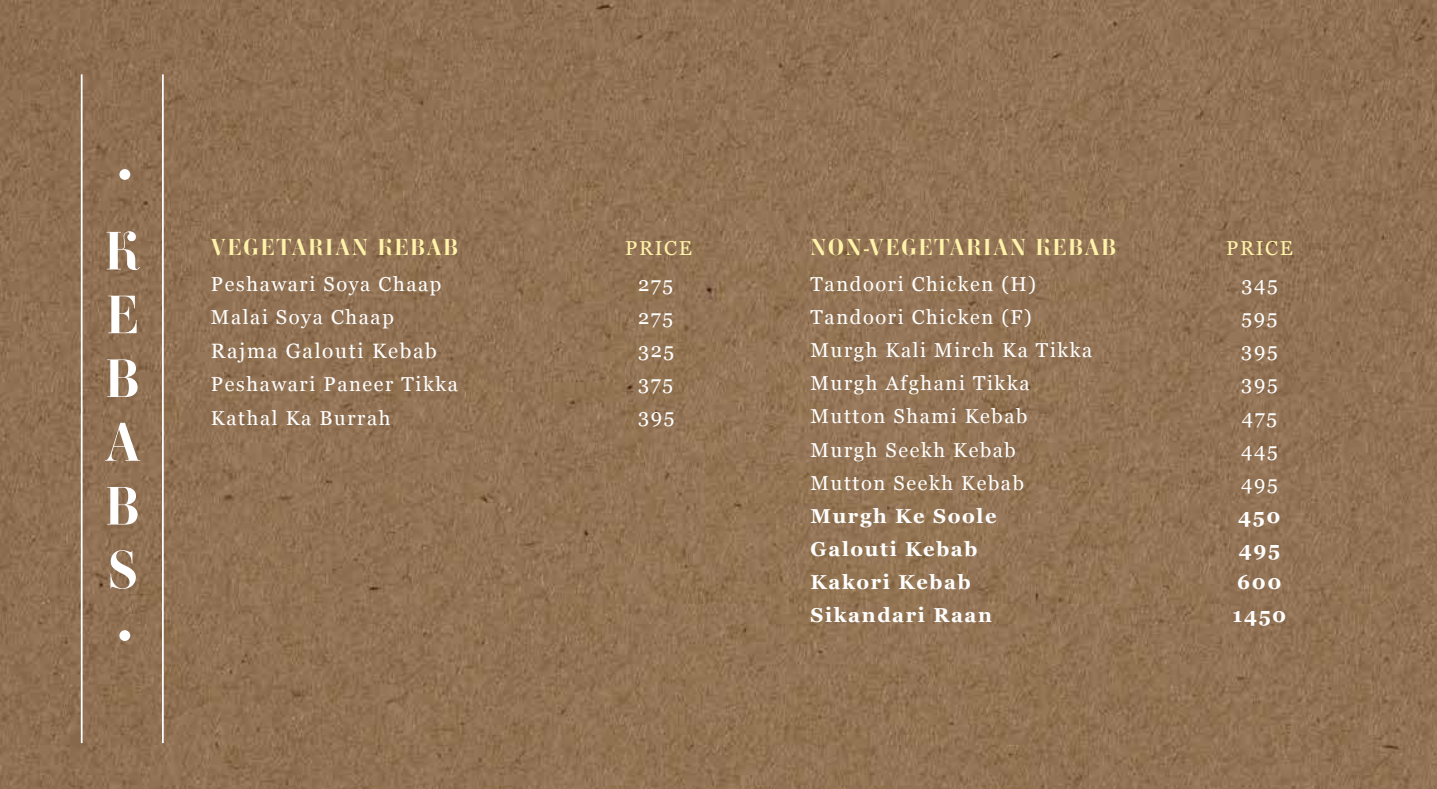
<style>
.page{position:relative;width:1437px;height:789px;background:#fff}
.page>*{position:absolute;margin:0;border:0;box-sizing:border-box;transform-origin:0 0}
.t1{font:700 53.2px/63.7px "Ambroise Std";color:#fff;text-align:justify}
.t2{font:700 22.75px "Ambroise Std";letter-spacing:.08em;color:#fff3a9}
.t3{font:20.82px "Georgia";letter-spacing:.08em;color:#fff}
.t4{font:20.12px/33.1px "Georgia";letter-spacing:.08em;color:#fff}
.t5{font:700 20.12px/33.1px "Georgia";letter-spacing:.08em;color:#fff}
.t6{font:20.12px "Georgia";letter-spacing:.08em;color:#fff3a9}
</style>
<div class="page">
<img style="left:0;top:0;width:1437px;height:789px">
<hr style="left:162px;top:74px;width:2px;height:669px;background:#fff">
<hr style="left:81px;top:74px;width:2px;height:669px;background:#fff">
<div style="left:119px;top:630px;width:11px;height:11px;background:#fff;border-radius:50%"></div>
<div style="left:119px;top:169px;width:11px;height:11px;background:#fff;border-radius:50%"></div>
<h1 class="t1" style="left:105px;top:219px;width:37px">K E B A B S</h1>
<p class="t2" style="left:211px;top:232px;width:249px">VEGETARIAN KEBAB</p>
<p class="t6" style="left:625px;top:233px;width:68px">PRICE</p>
<p class="t2" style="left:810px;top:232px;width:307px">NON-VEGETARIAN KEBAB</p>
<p class="t6" style="left:1226px;top:233px;width:68px">PRICE</p>
<p class="t4" style="left:211px;top:267px;width:232px">Peshawari Soya Chaap<br>Malai Soya Chaap</p>
<p class="t3" style="left:211px;top:336px;width:227px">Rajma Galouti Kebab</p>
<p class="t4" style="left:211px;top:367px;width:248px">Peshawari Paneer Tikka<br>Kathal Ka Burrah</p>
<p class="t4" style="left:638px;top:267px;width:38px;text-align:justify">275<br>275<br>325<br>375<br>395</p>
<p class="t4" style="left:810px;top:267px;width:283px">Tandoori Chicken (H)<br>Tandoori Chicken (F)<br>Murgh Kali Mirch Ka Tikka<br>Murgh Afghani Tikka<br>Mutton Shami Kebab<br>Murgh Seekh Kebab<br>Mutton Seekh Kebab</p>
<p class="t5" style="left:810px;top:498px;width:187px">Murgh Ke Soole<br>Galouti Kebab<br>Kakori Kebab<br>Sikandari Raan</p>
<p class="t4" style="left:1241px;top:267px;width:38px;text-align:justify">345<br>595<br>395<br>395<br>475<br>445<br>495</p>
<p class="t5" style="left:1232px;top:498px;width:55px;text-align:center">450<br>495<br>600<br>1450</p>
</div>
